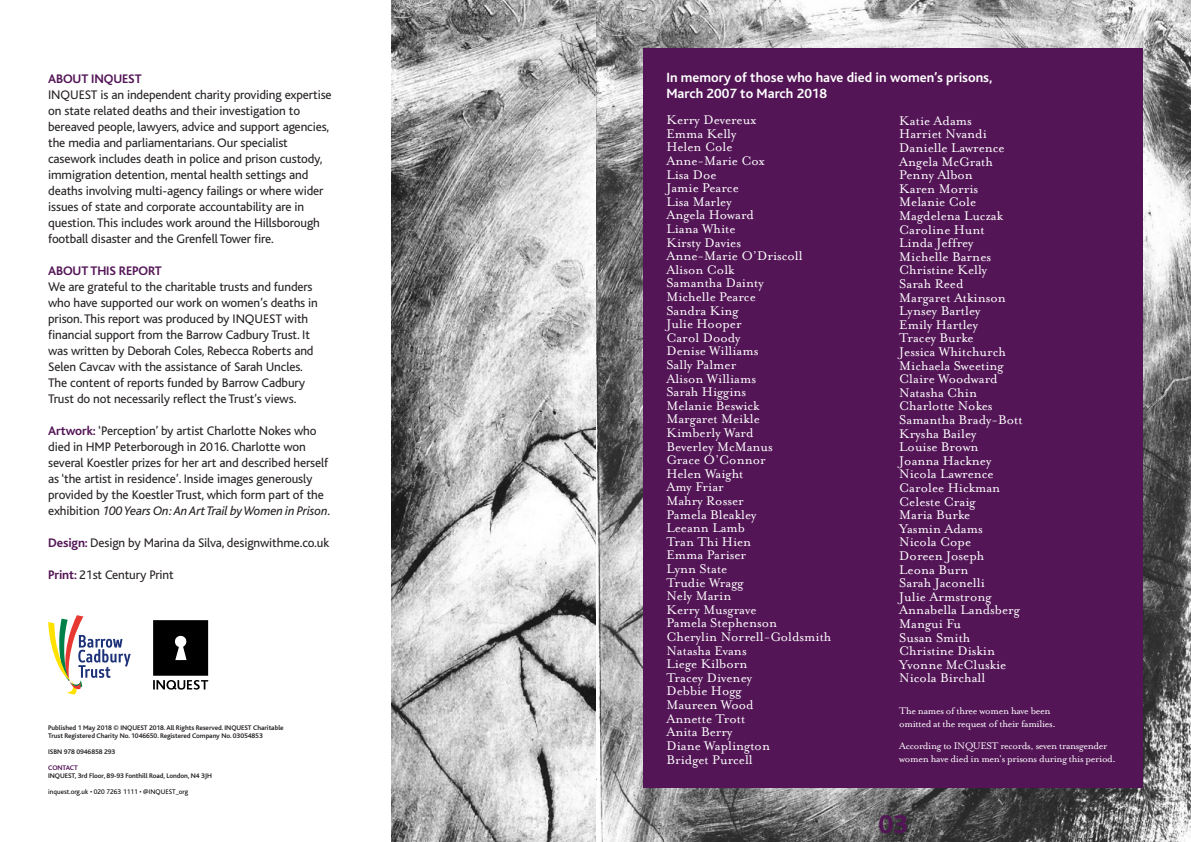
<style>
.page{position:relative;width:1191px;height:842px;background:#fff}
.page>*{position:absolute;margin:0;border:0;box-sizing:border-box;transform-origin:0 0}
.t1{font:800 27px "Bliss";color:#531556}
.t2{font:14.5px/13.6px "Mrs Eaves Roman";color:#fff}
.t3{font:700 14px/16px "Bliss";color:#fff}
.t4{font:13px/16px "Bliss";letter-spacing:-.01em;color:#292425}
.t5{font:700 13px "Bliss";letter-spacing:-.01em;color:#531556}
.t6{font:11px/13px "Mrs Eaves Roman";letter-spacing:-.03em;color:#fff}
.t7{font:700 7px/8px "Bliss";letter-spacing:-.01em;color:#292425}
.t8{font:7px "Bliss";color:#000}
.t9{font:700 7px "Bliss";letter-spacing:-.01em;color:#531556}
.s1{font-weight:700;color:#531556}
.s2{font-style:italic}
</style>
<div class="page">
<img style="left:391px;top:0;width:800px;height:842px">
<div style="left:644px;top:48px;width:498px;height:740px;background:#531556"></div>
<svg style="left:153px;top:620px;width:55px;height:70px"></svg>
<svg style="left:48px;top:615px;width:83px;height:80px"></svg>
<p class="t5" style="left:48px;top:72px;width:95px">ABOUT INQUEST</p>
<p class="t4" style="left:48px;top:87px;width:285px">INQUEST is an independent charity providing expertise on state related deaths and their investigation to bereaved people, lawyers, advice and support agencies, the media and parliamentarians. Our specialist casework includes death in police and prison custody, immigration detention, mental health settings and deaths involving multi-agency failings or where wider issues of state and corporate accountability are in question. This includes work around the Hillsborough football disaster and the Grenfell Tower fire.</p>
<p class="t5" style="left:48px;top:264px;width:115px">ABOUT THIS REPORT</p>
<p class="t4" style="left:48px;top:279px;width:271px">We are grateful to the charitable trusts and funders who have supported our work on women’s deaths in prison. This report was produced by INQUEST with financial support from the Barrow Cadbury Trust. It was written by Deborah Coles, Rebecca Roberts and Selen Cavcav with the assistance of Sarah Uncles.<br>The content of reports funded by Barrow Cadbury Trust do not necessarily reflect the Trust’s views.</p>
<p class="t4" style="left:48px;top:423px;width:283px"><span class="s1">Artwork:</span> ‘Perception’ by artist Charlotte Nokes who died in HMP Peterborough in 2016. Charlotte won several Koestler prizes for her art and described herself as ‘the artist in residence’. Inside images generously provided by the Koestler Trust, which form part of the exhibition <span class="s2">100 Years On: An Art Trail by Women in Prison</span>.</p>
<p class="t4" style="left:48px;top:535px;width:282px"><span class="s1">Design:</span> Design by Marina da Silva, designwithme.co.uk</p>
<p class="t4" style="left:48px;top:567px;width:127px"><span class="s1">Print:</span> 21st Century Print</p>
<p class="t7" style="left:48px;top:723px;width:237px">Published 1 May 2018 © INQUEST 2018. All Rights Reserved. INQUEST Charitable<br>Trust Registered Charity No. 1046650. Registered Company No. 03054853</p>
<p class="t7" style="left:48px;top:747px;width:69px">ISBN 978 0946858 293</p>
<p class="t9" style="left:48px;top:764px;width:31px">CONTACT</p>
<p class="t7" style="left:48px;top:771px;width:165px">INQUEST, 3rd Floor, 89-93 Fonthill Road, London, N4 3JH</p>
<p class="t8" style="left:48px;top:788px;width:141px">inquest.org.uk • 020 7263 1111 • @INQUEST_org</p>
<p class="t3" style="left:666px;top:69px;width:327px">In memory of those who have died in women’s prisons,<br>March 2007 to March 2018</p>
<p class="t2" style="left:666px;top:113px;width:167px">Kerry Devereux<br>Emma Kelly<br>Helen Cole<br>Anne-Marie Cox<br>Lisa Doe<br>Jamie Pearce<br>Lisa Marley<br>Angela Howard<br>Liana White<br>Kirsty Davies<br>Anne-Marie O’Driscoll<br>Alison Colk<br>Samantha Dainty<br>Michelle Pearce<br>Sandra King<br>Julie Hooper<br>Carol Doody<br>Denise Williams<br>Sally Palmer<br>Alison Williams<br>Sarah Higgins<br>Melanie Beswick<br>Margaret Meikle<br>Kimberly Ward<br>Beverley McManus<br>Grace O’Connor<br>Helen Waight<br>Amy Friar<br>Mahry Rosser<br>Pamela Bleakley<br>Leeann Lamb<br>Tran Thi Hien<br>Emma Pariser<br>Lynn State<br>Trudie Wragg<br>Nely Marin<br>Kerry Musgrave<br>Pamela Stephenson<br>Cherylin Norrell-Goldsmith<br>Natasha Evans<br>Liege Kilborn<br>Tracey Diveney<br>Debbie Hogg<br>Maureen Wood<br>Annette Trott<br>Anita Berry<br>Diane Waplington<br>Bridget Purcell</p>
<p class="t2" style="left:899px;top:114px;width:125px">Katie Adams<br>Harriet Nvandi<br>Danielle Lawrence<br>Angela McGrath<br>Penny Albon<br>Karen Morris<br>Melanie Cole<br>Magdelena Luczak<br>Caroline Hunt<br>Linda Jeffrey<br>Michelle Barnes<br>Christine Kelly<br>Sarah Reed<br>Margaret Atkinson<br>Lynsey Bartley<br>Emily Hartley<br>Tracey Burke<br>Jessica Whitchurch<br>Michaela Sweeting<br>Claire Woodward<br>Natasha Chin<br>Charlotte Nokes<br>Samantha Brady-Bott<br>Krysha Bailey<br>Louise Brown<br>Joanna Hackney<br>Nicola Lawrence<br>Carolee Hickman<br>Celeste Craig<br>Maria Burke<br>Yasmin Adams<br>Nicola Cope<br>Doreen Joseph<br>Leona Burn<br>Sarah Jaconelli<br>Julie Armstrong<br>Annabella Landsberg<br>Mangui Fu<br>Susan Smith<br>Christine Diskin<br>Yvonne McCluskie<br>Nicola Birchall</p>
<p class="t6" style="left:899px;top:705px;width:158px">The names of three women have been omitted at the request of their families.</p>
<p class="t6" style="left:899px;top:740px;width:218px">According to INQUEST records, seven transgender women have died in men’s prisons during this period.</p>
<h1 class="t1" style="left:878px;top:811px;width:31px">03</h1>
</div>
